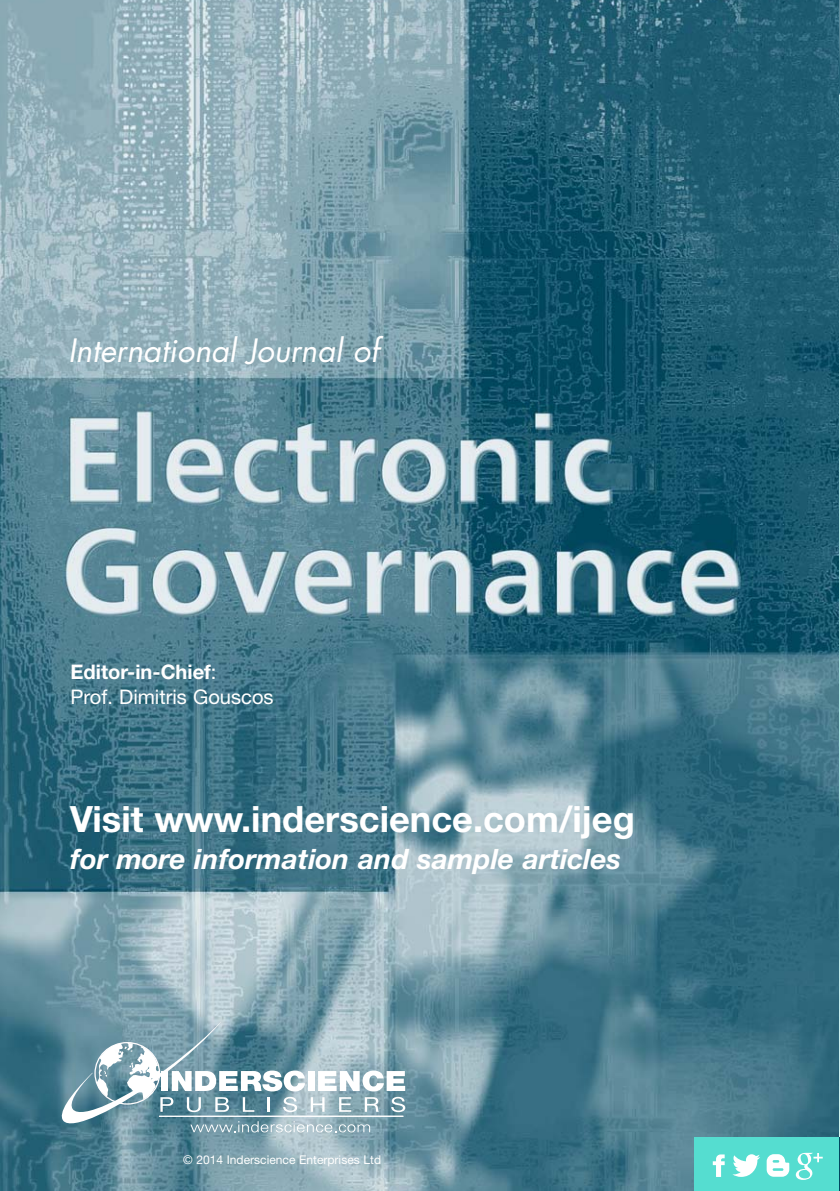
<style>
.page{position:relative;width:840px;height:1191px;background:#fff}
.page>*{position:absolute;margin:0;border:0;box-sizing:border-box;transform-origin:0 0}
.t1{font:700 36.2px "Helvetica Neue";color:#fff}
.t2{font:italic 31.2px "Futura";color:#fff}
.t3{font:italic 700 28.2px "Helvetica Neue";color:#fff}
.t4{font:20px/24.4px "Helvetica Neue";color:#fff}
.t5{font:12px "Helvetica Neue";color:#fff}
.s1{font-weight:700}
</style>
<div class="page">
<img style="left:0;top:0;width:839px;height:1191px">
<svg style="left:62px;top:1021px;width:343px;height:111px"></svg>
<div style="left:693px;top:1138px;width:146px;height:53px;background:#55ddd0"></div>
<svg style="left:712px;top:1154px;width:12px;height:23px"></svg>
<svg style="left:732px;top:1154px;width:27px;height:22px"></svg>
<svg style="left:766px;top:1154px;width:22px;height:22px"></svg>
<svg style="left:795px;top:1152px;width:27px;height:27px"></svg>
<img style="left:839px;top:96px;width:1px;height:1042px">
<img style="left:839px;top:0;width:1px;height:94px">
<hr style="left:839px;top:1138px;width:1px;height:53px;background:#00475f">
<h2 class="t2" style="left:68px;top:336px;width:312px">International Journal of</h2>
<p class="t4" style="left:71px;top:662px;width:204px"><span class="s1">Editor-in-Chief</span>:<br>Prof. Dimitris Gouscos</p>
<h1 class="t1" style="left:70px;top:805px;width:566px">Visit www.inderscience.com/ijeg</h1>
<h3 class="t3" style="left:70px;top:849px;width:552px">for more information and sample articles</h3>
<p class="t5" style="left:183px;top:1155px;width:199px">© 2014 Inderscience Enterprises Ltd</p>
</div>
